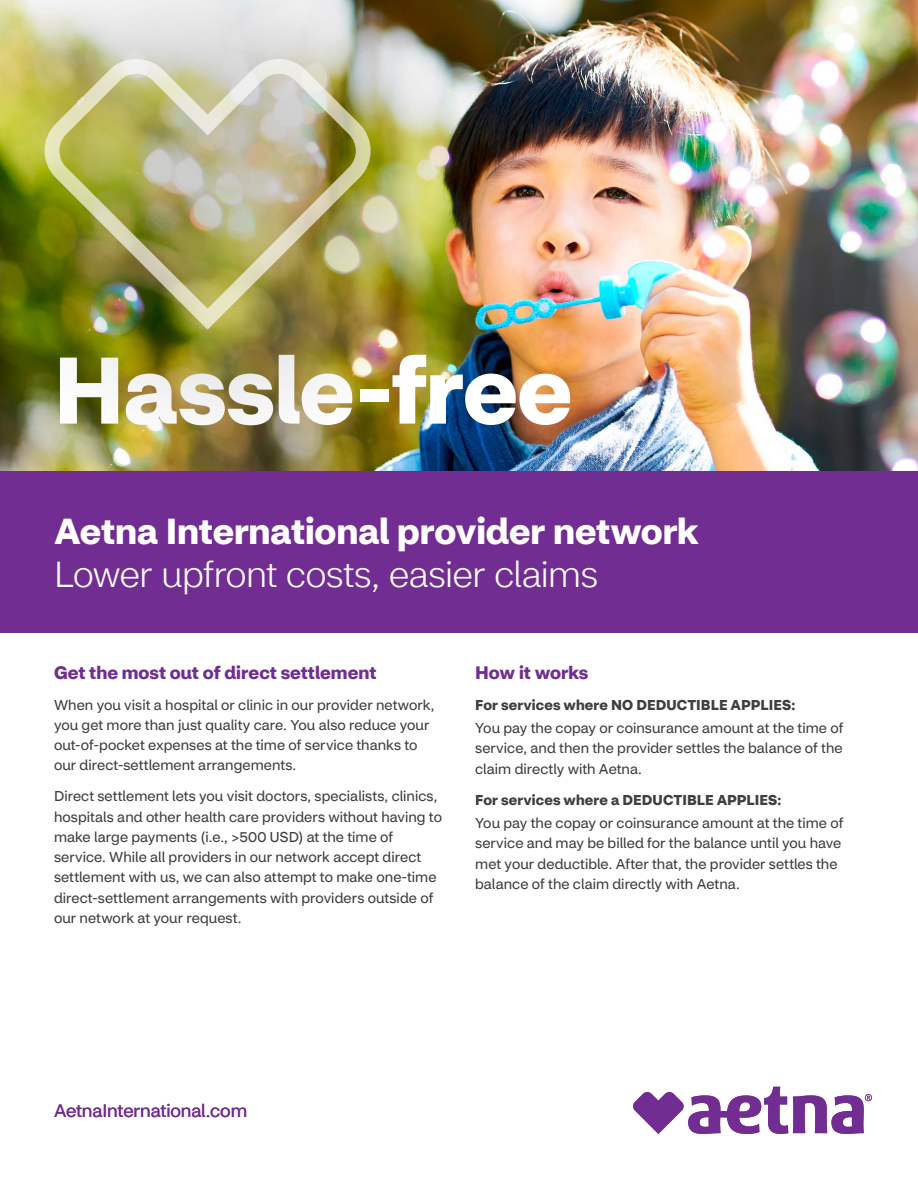
<style>
.page{position:relative;width:918px;height:1188px;background:#fff}
.page>*{position:absolute;margin:0;border:0;box-sizing:border-box;transform-origin:0 0}
.t1{font:700 93px "CVS Health Sans";letter-spacing:-.01em;color:#fff}
.t2{font:700 36px "CVS Health Sans";letter-spacing:-.005em;color:#fff}
.t3{font:300 36px "CVS Health Sans";letter-spacing:-.015em;color:#fff}
.t4{font:700 18px "CVS Health Sans";color:#712d91}
.t5{font:18px "CVS Health Sans";letter-spacing:-.01em;color:#8f3d9c}
.t6{font:14.25px/20.2px "CVS Health Sans";letter-spacing:.005em;color:#3f3f3f}
.t7{font:700 14.25px "CVS Health Sans";letter-spacing:.01em;color:#3f3f3f}
</style>
<div class="page">
<img style="left:537px;top:0;width:381px;height:471px">
<div style="left:0;top:471px;width:918px;height:162px;background:#712d91"></div>
<div style="left:0;top:0;width:537px;height:489px;background:#000;opacity:.75"></div>
<img style="left:41px;top:59px;width:333px;height:271px">
<svg style="left:633px;top:1087px;width:239px;height:47px"></svg>
<p class="t1" style="left:53px;top:332px;width:521px">Hassle-free</p>
<h1 class="t2" style="left:54px;top:508px;width:647px">Aetna International provider network</h1>
<h2 class="t3" style="left:54px;top:553px;width:546px">Lower upfront costs, easier claims</h2>
<h3 class="t4" style="left:54px;top:661px;width:324px">Get the most out of direct settlement</h3>
<p class="t6" style="left:54px;top:695px;width:382px">When you visit a hospital or clinic in our provider network, you get more than just quality care. You also reduce your out-of-pocket expenses at the time of service thanks to our direct-settlement arrangements.</p>
<p class="t6" style="left:54px;top:786px;width:390px">Direct settlement lets you visit doctors, specialists, clinics, hospitals and other health care providers without having to make large payments (i.e., &gt;500 USD) at the time of service. While all providers in our network accept direct settlement with us, we can also attempt to make one-time direct-settlement arrangements with providers outside of our network at your request.</p>
<h3 class="t4" style="left:475px;top:661px;width:115px">How it works</h3>
<h4 class="t7" style="left:475px;top:696px;width:322px">For services where NO DEDUCTIBLE APPLIES:</h4>
<p class="t6" style="left:475px;top:718px;width:370px;text-align:justify">You pay the copay or coinsurance amount at the time of service, and then the provider settles the balance of the claim directly with Aetna.</p>
<h4 class="t7" style="left:475px;top:791px;width:308px">For services where a DEDUCTIBLE APPLIES:</h4>
<p class="t6" style="left:475px;top:813px;width:370px">You pay the copay or coinsurance amount at the time of service and may be billed for the balance until you have met your deductible. After that, the provider settles the balance of the claim directly with Aetna.</p>
<p class="t5" style="left:54px;top:1100px;width:195px">AetnaInternational.com</p>
</div>
